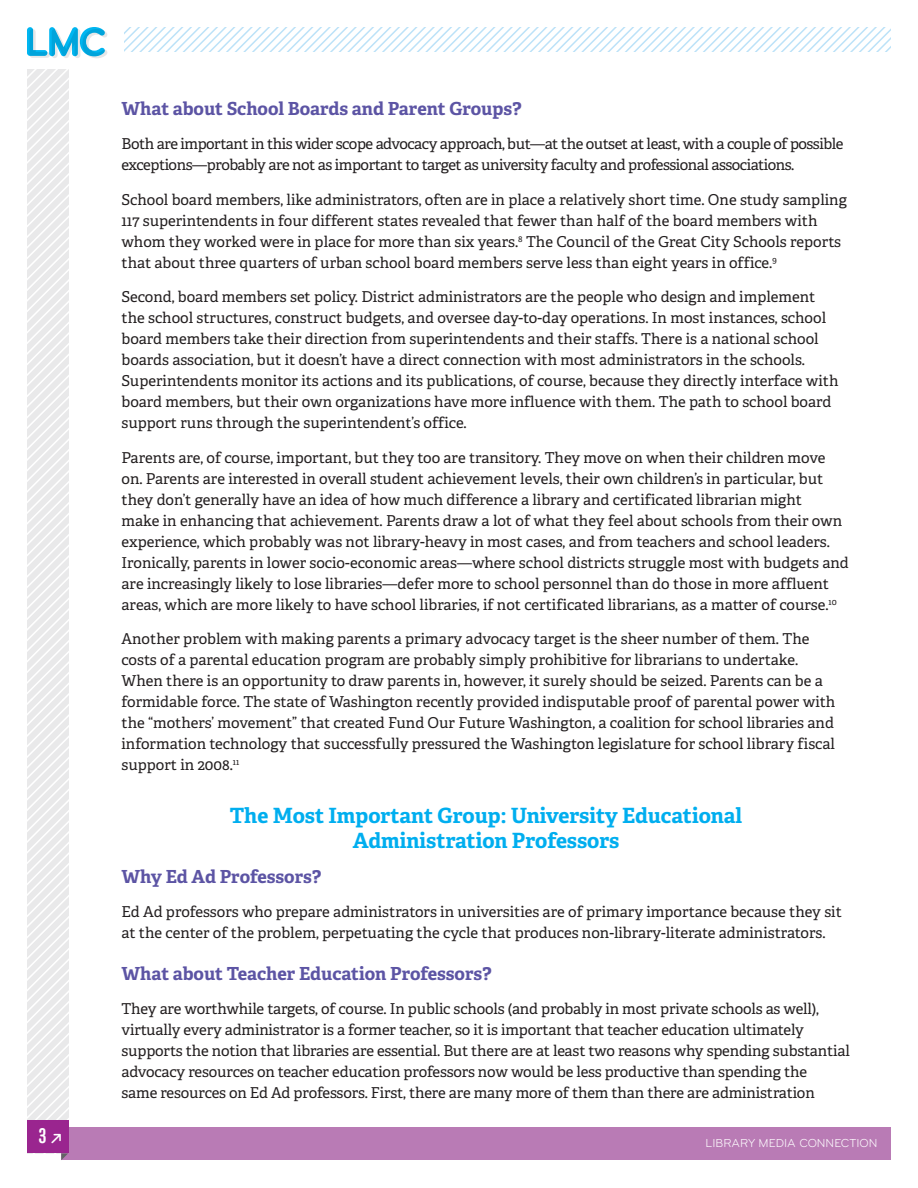
<style>
.page{position:relative;width:918px;height:1188px;background:#fff}
.page>*{position:absolute;margin:0;border:0;box-sizing:border-box;transform-origin:0 0}
.Main_Header{font:700 21px/25.5px "Adelle Basic";color:#00aeef;text-align:center}
.t1{font:500 21px "Anchor";color:#fff}
.Sub-Header{font:700 18px "Adelle Basic";letter-spacing:-.005em;color:#5c54a4}
.Main-body_Aligned_to{font:15px/21px "Adelle Basic";color:#231f20}
.Main-body_Aligned_to-2{font:15px/21px "Adelle Basic";letter-spacing:-.03em;color:#231f20}
.t2{font:12px "Bryant";color:#fff}
.s1{font-family:"Bryant Pro"}
</style>
<div class="page">
<svg style="left:27px;top:697px;width:42px;height:430px"></svg>
<svg style="left:27px;top:69px;width:41px;height:633px"></svg>
<svg style="left:124px;top:27px;width:767px;height:25px"></svg>
<svg style="left:27px;top:27px;width:80px;height:31px"></svg>
<div style="left:61px;top:1127px;width:830px;height:33px;background:#b97bb5"></div>
<svg style="left:61px;top:1153px;width:7px;height:7px"></svg>
<div style="left:27px;top:1120px;width:41px;height:33px;background:#9a258f"></div>
<p class="Sub-Header" style="left:122px;top:97px;width:402px">What about School Boards and Parent Groups?</p>
<p class="Main-body_Aligned_to-2" style="left:122px;top:134px;width:724px">Both are important in this wider scope advocacy approach, but—at the outset at least, with a couple of possible exceptions—probably are not as important to target as university faculty and professional associations.</p>
<p class="Main-body_Aligned_to" style="left:122px;top:189px;width:727px">School board members, like administrators, often are in place a relatively short time. One study sampling 117 superintendents in four different states revealed that fewer than half of the board members with whom they worked were in place for more than six years.<sup>8</sup> The Council of the Great City Schools reports that about three quarters of urban school board members serve less than eight years in office.<sup>9</sup></p>
<p class="Main-body_Aligned_to" style="left:122px;top:287px;width:719px">Second, board members set policy. District administrators are the people who design and implement the school structures, construct budgets, and oversee day-to-day operations. In most instances, school board members take their direction from superintendents and their staffs. There is a national school boards association, but it doesn’t have a direct connection with most administrators in the schools.<br>Superintendents monitor its actions and its publications, of course, because they directly interface with board members, but their own organizations have more influence with them. The path to school board support runs through the superintendent’s office.</p>
<p class="Main-body_Aligned_to" style="left:122px;top:447px;width:729px">Parents are, of course, important, but they too are transitory. They move on when their children move on. Parents are interested in overall student achievement levels, their own children’s in particular, but they don’t generally have an idea of how much difference a library and certificated librarian might<br>make in enhancing that achievement. Parents draw a lot of what they feel about schools from their own experience, which probably was not library-heavy in most cases, and from teachers and school leaders.<br>Ironically, parents in lower socio-economic areas—where school districts struggle most with budgets and are increasingly likely to lose libraries—defer more to school personnel than do those in more affluent areas, which are more likely to have school libraries, if not certificated librarians, as a matter of course.<sup>10</sup></p>
<p class="Main-body_Aligned_to" style="left:122px;top:629px;width:715px">Another problem with making parents a primary advocacy target is the sheer number of them. The costs of a parental education program are probably simply prohibitive for librarians to undertake.<br>When there is an opportunity to draw parents in, however, it surely should be seized. Parents can be a formidable force. The state of Washington recently provided indisputable proof of parental power with the “mothers’ movement” that created Fund Our Future Washington, a coalition for school libraries and information technology that successfully pressured the Washington legislature for school library fiscal support in 2008.<sup>11</sup></p>
<p class="Main_Header" style="left:230px;top:803px;width:514px">The Most Important Group: University Educational<br>Administration Professors</p>
<p class="Sub-Header" style="left:122px;top:865px;width:201px">Why Ed Ad Professors?</p>
<p class="Main-body_Aligned_to" style="left:122px;top:902px;width:722px">Ed Ad professors who prepare administrators in universities are of primary importance because they sit at the center of the problem, perpetuating the cycle that produces non-library-literate administrators.</p>
<p class="Sub-Header" style="left:122px;top:962px;width:372px">What about Teacher Education Professors?</p>
<p class="Main-body_Aligned_to" style="left:122px;top:998px;width:730px">They are worthwhile targets, of course. In public schools (and probably in most private schools as well), virtually every administrator is a former teacher, so it is important that teacher education ultimately supports the notion that libraries are essential. But there are at least two reasons why spending substantial advocacy resources on teacher education professors now would be less productive than spending the<br>same resources on Ed Ad professors. First, there are many more of them than there are administration</p>
<h1 class="t1" style="left:39px;top:1124px;width:26px">3 <span class="s1">l</span></h1>
<p class="t2" style="left:706px;top:1136px;width:173px">LIBRARY MEDIA CONNECTION</p>
</div>
